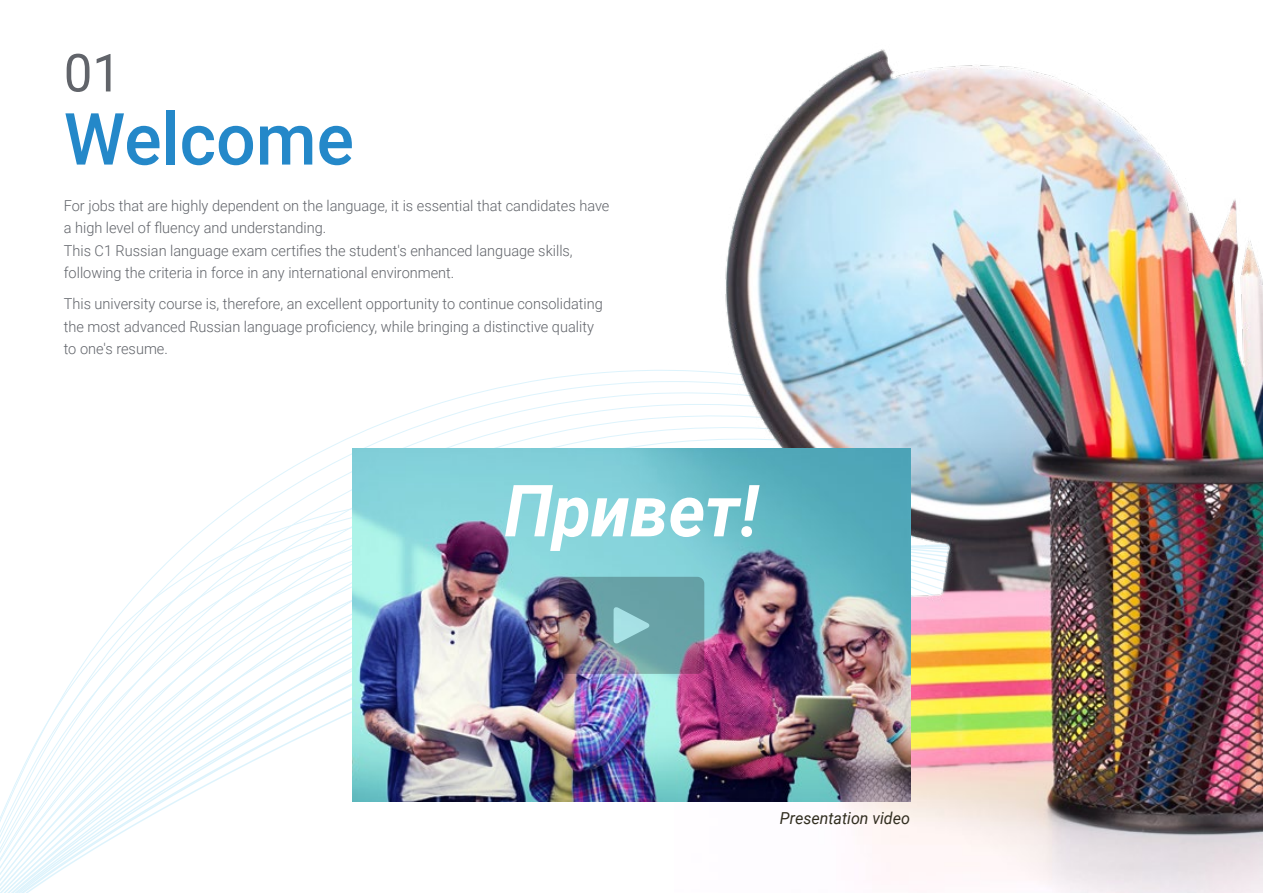
<style>
.page{position:relative;width:1263px;height:893px;background:#fff}
.page>*{position:absolute;margin:0;border:0;box-sizing:border-box;transform-origin:0 0}
.t1{font:500 72px "Roboto";color:#2488c9}
.t2{font:italic 700 72px "Roboto";color:#fff}
.t3{font:52.5px "Roboto";color:#61646a}
.t4{font:italic 16.5px "Roboto";color:#312e20}
.t5{font:300 15px/22.5px "Roboto";color:#61646a}
</style>
<div class="page">
<svg style="left:0;top:370px;width:674px;height:523px"></svg>
<img style="left:674px;top:49px;width:589px;height:844px">
<img style="left:353px;top:449px;width:557px;height:353px">
<img style="left:559px;top:577px;width:145px;height:97px">
<h2 class="t3" style="left:64px;top:36px;width:59px">01</h2>
<h1 class="t1" style="left:64px;top:89px;width:292px">Welcome</h1>
<p class="t5" style="left:64px;top:194px;width:547px">For jobs that are highly dependent on the language, it is essential that candidates have a high level of fluency and understanding.<br>This C1 Russian language exam certifies the student's enhanced language skills, following the criteria in force in any international environment.</p>
<p class="t5" style="left:64px;top:292px;width:541px">This university course is, therefore, an excellent opportunity to continue consolidating the most advanced Russian language proficiency, while bringing a distinctive quality to one's resume.</p>
<h1 class="t2" style="left:504px;top:460px;width:256px">Привет!</h1>
<p class="t4" style="left:780px;top:806px;width:132px">Presentation video</p>
</div>
